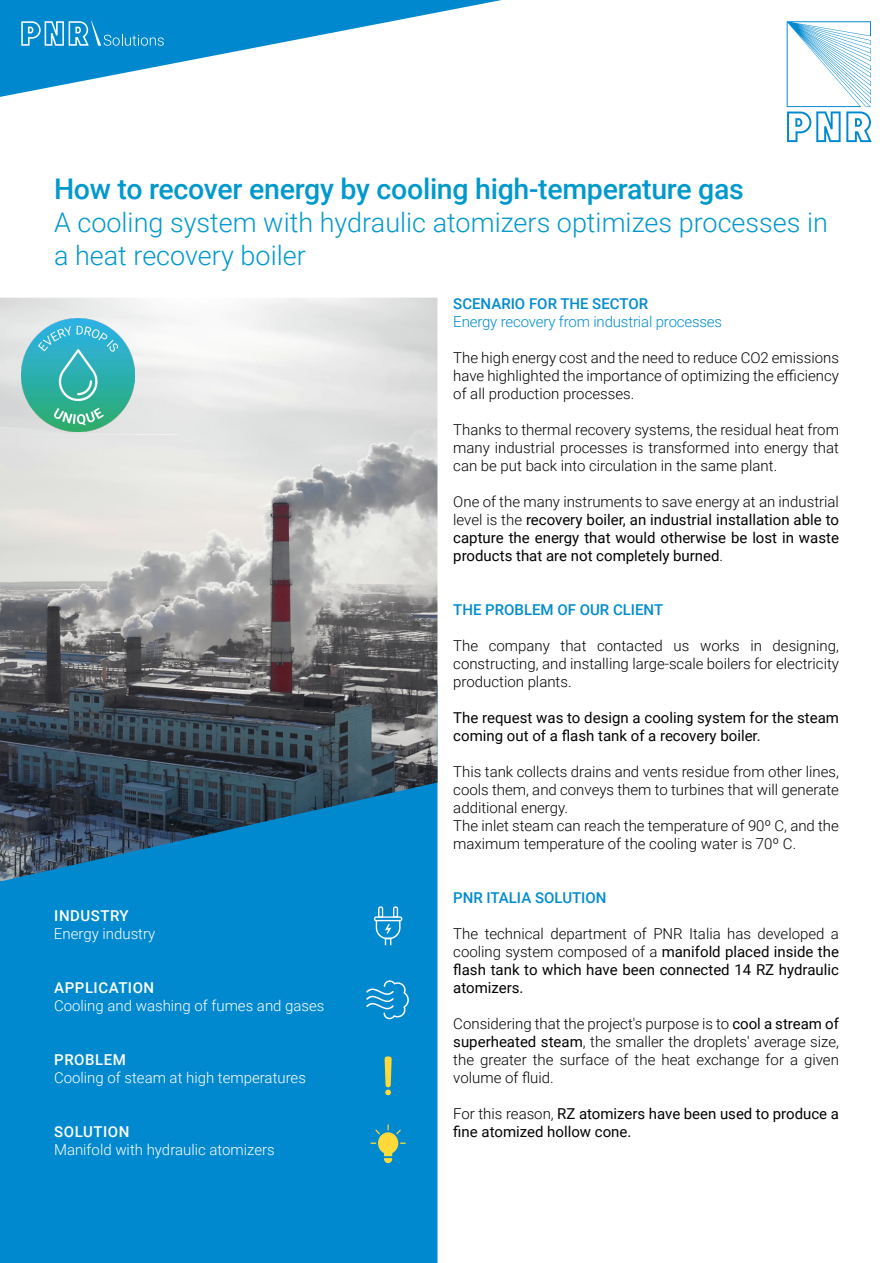
<style>
.page{position:relative;width:893px;height:1263px;background:#fff}
.page>*{position:absolute;margin:0;border:0;box-sizing:border-box;transform-origin:0 0}
.t1{font:500 28.5px "Roboto";letter-spacing:-.01em;color:#0099cd}
.t2{font:300 27px/33px "Roboto";color:#0099cd}
.t3{font:300 15px/18px "Roboto";color:#020203;text-align:justify}
.t4{font:15px/18px "Roboto";color:#020203;text-align:justify}
.t5{font:300 15px "Roboto";color:#fff}
.t6{font:500 15px "Roboto";color:#008ccf}
.t7{font:300 15px "Roboto";letter-spacing:-.01em;color:#008ccf}
.t8{font:500 15px "Roboto";letter-spacing:.035em;color:#fff}
.s1{font-weight:300}
.s2{font-weight:400}
</style>
<div class="page">
<svg style="left:0;top:0;width:502px;height:97px"></svg>
<div style="left:0;top:881px;width:437px;height:382px;background:#0089cf"></div>
<img style="left:0;top:298px;width:437px;height:583px">
<img style="left:21px;top:319px;width:113px;height:113px">
<svg style="left:21px;top:21px;width:143px;height:25px"></svg>
<svg style="left:787px;top:21px;width:85px;height:121px"></svg>
<svg style="left:370px;top:1124px;width:36px;height:39px"></svg>
<svg style="left:385px;top:1056px;width:7px;height:39px"></svg>
<svg style="left:366px;top:980px;width:43px;height:39px"></svg>
<svg style="left:374px;top:906px;width:28px;height:39px"></svg>
<h1 class="t1" style="left:54px;top:169px;width:691px">How to recover energy by cooling high-temperature gas</h1>
<h2 class="t2" style="left:54px;top:205px;width:775px">A cooling system with hydraulic atomizers optimizes processes in a heat recovery boiler</h2>
<p class="t6" style="left:453px;top:293px;width:196px">SCENARIO FOR THE SECTOR</p>
<p class="t7" style="left:453px;top:311px;width:270px">Energy recovery from industrial processes</p>
<p class="t3" style="left:453px;top:348px;width:387px">The high energy cost and the need to reduce CO2 emissions have highlighted the importance of optimizing the efficiency of all production processes.</p>
<p class="t3" style="left:453px;top:420px;width:387px">Thanks to thermal recovery systems, the residual heat from many industrial processes is transformed into energy that can be put back into circulation in the same plant.</p>
<p class="t4" style="left:453px;top:492px;width:387px"><span class="s1">One of the many instruments to save energy at an industrial level is the</span> recovery boiler, an industrial installation able to capture the energy that would otherwise be lost in waste products that are not completely burned<span class="s1">.</span></p>
<p class="t8" style="left:54px;top:905px;width:76px">INDUSTRY</p>
<p class="t5" style="left:54px;top:923px;width:103px">Energy industry</p>
<p class="t8" style="left:54px;top:977px;width:102px">APPLICATION</p>
<p class="t5" style="left:54px;top:995px;width:272px">Cooling and washing of fumes and gases</p>
<p class="t8" style="left:54px;top:1049px;width:73px">PROBLEM</p>
<p class="t5" style="left:54px;top:1067px;width:253px">Cooling of steam at high temperatures</p>
<p class="t8" style="left:54px;top:1121px;width:77px">SOLUTION</p>
<p class="t5" style="left:54px;top:1139px;width:222px">Manifold with hydraulic atomizers</p>
<p class="t6" style="left:453px;top:599px;width:211px">THE PROBLEM OF OUR CLIENT</p>
<p class="t3" style="left:453px;top:636px;width:387px">The company that contacted us works in designing, constructing, and installing large-scale boilers for electricity production plants.</p>
<p class="t4" style="left:453px;top:708px;width:387px">The request was to design a cooling system for the steam coming out of a flash tank of a recovery boiler.</p>
<p class="t3" style="left:453px;top:762px;width:387px;text-align:left">This tank collects drains and vents residue from other lines, cools them, and conveys them to turbines that will generate additional energy.<br>The inlet steam can reach the temperature of 90º C, and the maximum temperature of the cooling water is 70º C.</p>
<p class="t6" style="left:453px;top:887px;width:155px">PNR ITALIA SOLUTION</p>
<p class="t4" style="left:453px;top:924px;width:387px"><span class="s1">The technical department of PNR Italia has developed a cooling system composed of a</span> manifold placed inside the flash tank to which have been connected 14 RZ hydraulic atomizers.</p>
<p class="t3" style="left:453px;top:1014px;width:387px">Considering that the project's purpose is to <span class="s2">cool a stream of superheated steam</span>, the smaller the droplets' average size, the greater the surface of the heat exchange for a given volume of fluid.</p>
<p class="t4" style="left:453px;top:1104px;width:387px"><span class="s1">For this reason,</span> RZ atomizers have been used to produce a fine atomized hollow cone.</p>
</div>
